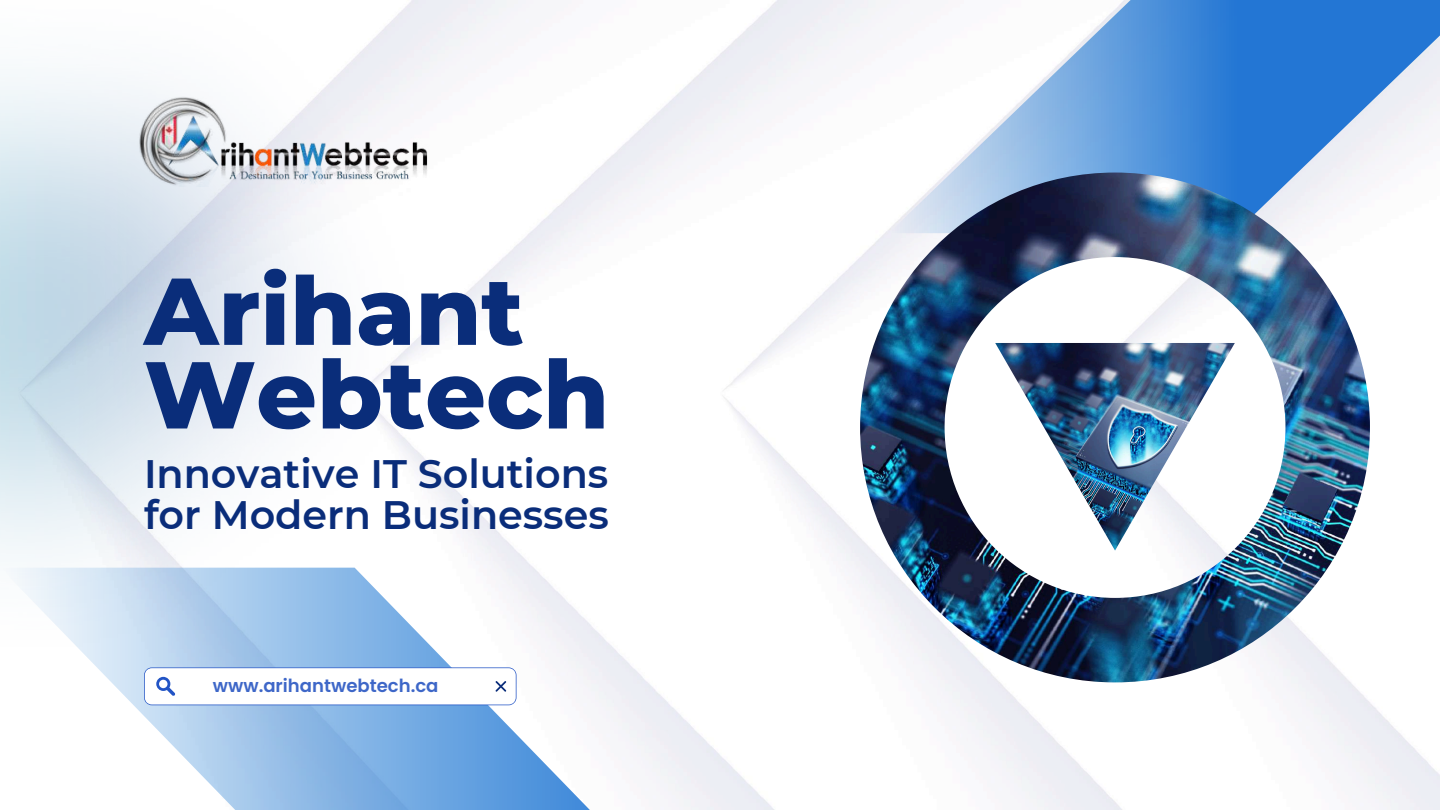
<style>
.page{position:relative;width:1440px;height:810px;background:#fff}
.page>*{position:absolute;margin:0;border:0;box-sizing:border-box;transform-origin:0 0}
.t1{font:800 94.7px/83.6px "Montserrat";color:#0a2d7a}
.t2{font:600 39.7px/41px "Montserrat";color:#0a2d7a}
.t3{font:600 18.1px "Poppins";color:#3e67c8}
</style>
<div class="page">
<svg style="left:889px;top:0;width:551px;height:208px"></svg>
<svg style="left:0;top:568px;width:691px;height:242px"></svg>
<img style="left:860px;top:173px;width:510px;height:509px">
<img style="left:995px;top:343px;width:240px;height:207px">
<svg style="left:144px;top:667px;width:373px;height:38px"></svg>
<img style="left:130px;top:97px;width:307px;height:89px">
<h1 class="t1" style="left:144px;top:269px;width:467px">Arihant<br>Webtech</h1>
<p class="t2" style="left:144px;top:453px;width:466px">Innovative IT Solutions for Modern Businesses</p>
<p class="t3" style="left:213px;top:673px;width:227px">www.arihantwebtech.ca</p>
</div>
